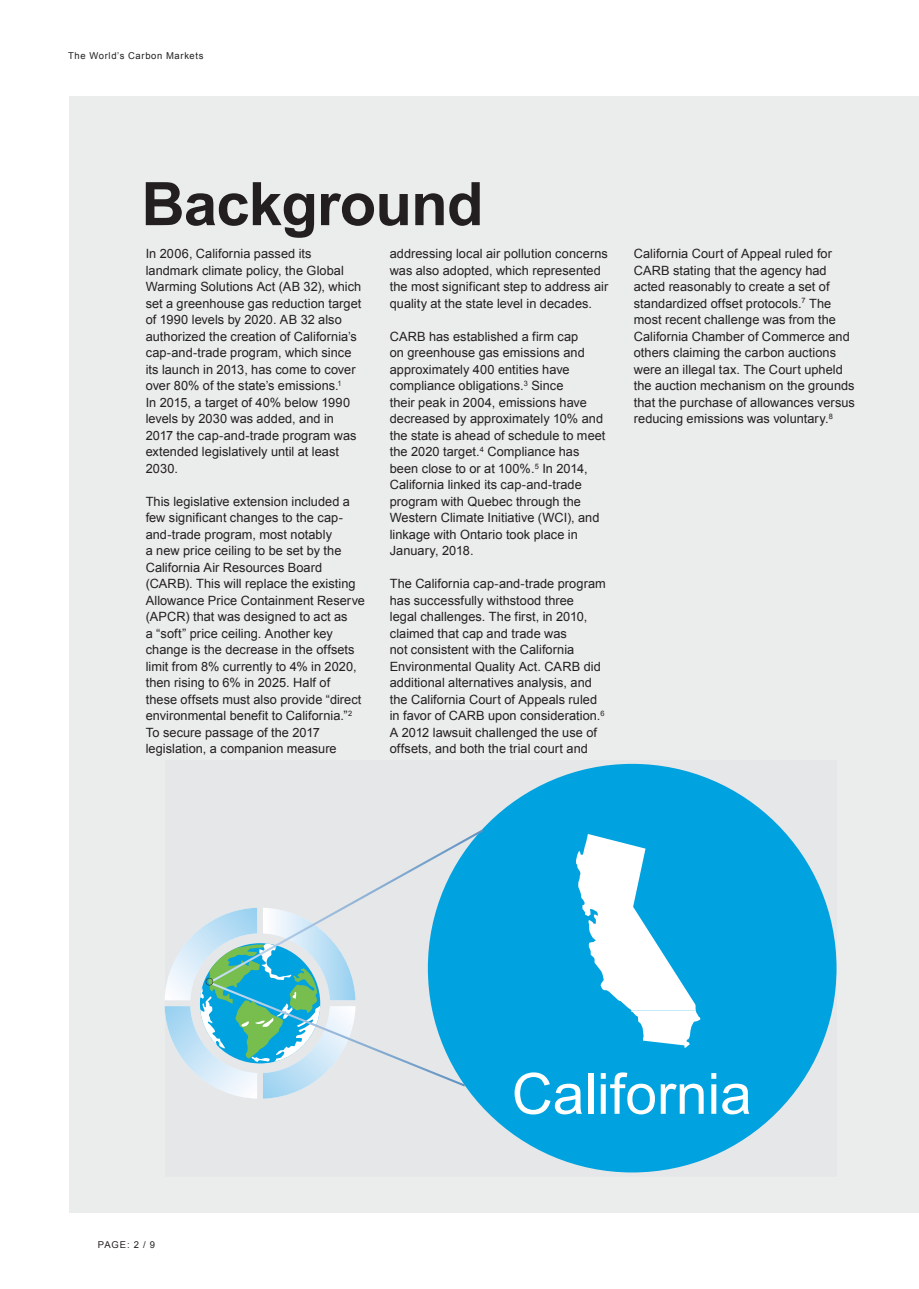
<style>
.page{position:relative;width:919px;height:1289px;background:#fff}
.page>*{position:absolute;margin:0;border:0;box-sizing:border-box;transform-origin:0 0}
.Title_Mont_40_44{font:700 60px "Arial";letter-spacing:-.015em;color:#231f20}
.t1{font:56.85px "Arial";color:#fff}
.Copy_Text_8pt{font:12.75px/16.5px "Arial";letter-spacing:.005em;color:#231f20}
.t2{font:9.45px "Arial";letter-spacing:.07em;color:#231f20}
</style>
<div class="page">
<div style="left:0;top:0;width:918px;height:1212px;background:#ebecec"></div>
<div style="left:0;top:0;width:68px;height:1288px;background:#fff"></div>
<div style="left:0;top:0;width:918px;height:96px;background:#fff"></div>
<div style="left:165px;top:760px;width:671px;height:415px;background:#e6e7e9"></div>
<svg style="left:474px;top:763px;width:362px;height:409px;fill:#00a2df"></svg>
<svg style="left:576px;top:834px;width:124px;height:213px;background:#79ceee"></svg>
<svg style="left:165px;top:829px;width:318px;height:269px"></svg>
<p class="t2" style="left:68px;top:50px;width:137px">The World’s Carbon Markets</p>
<p class="Title_Mont_40_44" style="left:141px;top:164px;width:343px">Background</p>
<p class="Copy_Text_8pt" style="left:146px;top:245px;width:217px">In 2006, California passed its landmark climate policy, the Global Warming Solutions Act (AB 32), which set a greenhouse gas reduction target of 1990 levels by 2020. AB 32 also authorized the creation of California’s cap-and-trade program, which since its launch in 2013, has come to cover over 80% of the state’s emissions.<sup>1<br></sup>In 2015, a target of 40% below 1990 levels by 2030 was added, and in 2017 the cap-and-trade program was extended legislatively until at least 2030.</p>
<p class="Copy_Text_8pt" style="left:146px;top:493px;width:221px">This legislative extension included a few significant changes to the cap&shy;and-trade program, most notably<br>a new price ceiling to be set by the California Air Resources Board (CARB). This will replace the existing Allowance Price Containment Reserve (APCR) that was designed to act as<br>a “soft” price ceiling. Another key change is the decrease in the offsets limit from 8% currently to 4% in 2020, then rising to 6% in 2025. Half of<br>these offsets must also provide “direct environmental benefit to California.”<sup>2<br></sup>To secure passage of the 2017 legislation, a companion measure</p>
<p class="Copy_Text_8pt" style="left:390px;top:245px;width:220px">addressing local air pollution concerns was also adopted, which represented the most significant step to address air quality at the state level in decades.</p>
<p class="Copy_Text_8pt" style="left:390px;top:328px;width:217px">CARB has established a firm cap<br>on greenhouse gas emissions and approximately 400 entities have compliance obligations.<sup>3</sup> Since<br>their peak in 2004, emissions have decreased by approximately 10% and the state is ahead of schedule to meet the 2020 target.<sup>4</sup> Compliance has been close to or at 100%.<sup>5</sup> In 2014,<br>California linked its cap-and-trade program with Quebec through the<br>Western Climate Initiative (WCI), and linkage with Ontario took place in<br>January, 2018.</p>
<p class="Copy_Text_8pt" style="left:390px;top:575px;width:217px">The California cap-and-trade program has successfully withstood three<br>legal challenges. The first, in 2010, claimed that cap and trade was<br>not consistent with the California Environmental Quality Act. CARB did additional alternatives analysis, and the California Court of Appeals ruled in favor of CARB upon consideration.<sup>6<br></sup>A 2012 lawsuit challenged the use of offsets, and both the trial court and</p>
<p class="Copy_Text_8pt" style="left:633px;top:245px;width:222px">California Court of Appeal ruled for CARB stating that the agency had acted reasonably to create a set of standardized offset protocols.<sup>7</sup> The most recent challenge was from the California Chamber of Commerce and others claiming the carbon auctions were an illegal tax. The Court upheld the auction mechanism on the grounds that the purchase of allowances versus reducing emissions was voluntary.<sup>8</sup></p>
<p class="t2" style="left:98px;top:1238px;width:59px">PAGE: 2 / 9</p>
<p class="t1" style="left:511px;top:1056px;width:241px">California</p>
</div>
